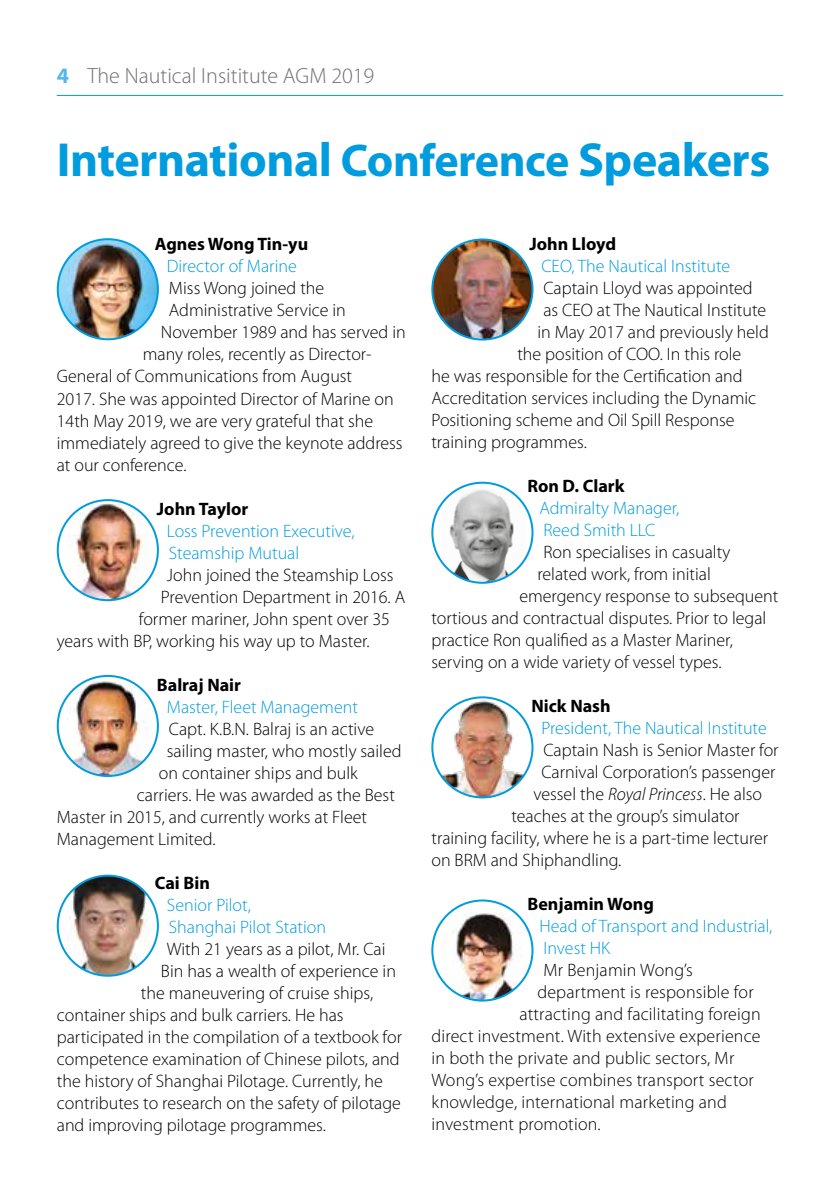
<style>
.page{position:relative;width:840px;height:1191px;background:#fff}
.page>*{position:absolute;margin:0;border:0;box-sizing:border-box;transform-origin:0 0}
.t1{font:700 48px "Myriad Pro";letter-spacing:-.01em;color:#009cde}
.t2{font:300 22px "Myriad Pro";color:#706f6f}
.t3{font:300 18px "Myriad Pro";color:#000}
.t4{font:300 18px/22px "Myriad Pro";color:#009cde}
.t5{font:700 18px "Myriad Pro";color:#000}
.s1{font-weight:700;color:#54b9ea}
.s2{font-size:46px}
.s3{font-style:italic}
</style>
<div class="page">
<hr style="left:57px;top:95px;width:725px;height:1px;background:#009cde">
<img style="left:58px;top:239px;width:100px;height:100px;border-radius:50px">
<div style="left:57px;top:238px;width:102px;height:102px;border:2px solid #009cde;border-radius:50%"></div>
<img style="left:432px;top:239px;width:100px;height:100px;border-radius:50px">
<div style="left:431px;top:238px;width:102px;height:102px;border:2px solid #009cde;border-radius:50%"></div>
<img style="left:441px;top:912px;width:90px;height:88px">
<div style="left:431px;top:899px;width:102px;height:102px;border:2px solid #009cde;border-radius:50%"></div>
<img style="left:58px;top:875px;width:100px;height:100px;border-radius:50px">
<div style="left:57px;top:874px;width:102px;height:102px;border:2px solid #009cde;border-radius:50%"></div>
<img style="left:442px;top:489px;width:83px;height:94px">
<div style="left:431px;top:482px;width:102px;height:102px;border:2px solid #009cde;border-radius:50%"></div>
<img style="left:432px;top:697px;width:100px;height:100px;border-radius:50px">
<div style="left:431px;top:696px;width:102px;height:102px;border:2px solid #009cde;border-radius:50%"></div>
<img style="left:58px;top:500px;width:100px;height:100px">
<div style="left:57px;top:499px;width:102px;height:102px;border:2px solid #009cde;border-radius:50%"></div>
<img style="left:58px;top:676px;width:100px;height:100px;border-radius:50px">
<div style="left:57px;top:675px;width:102px;height:102px;border:2px solid #009cde;border-radius:50%"></div>
<p class="t2" style="left:57px;top:62px;width:319px"><span class="s1">4</span> The Nautical Insititute AGM 2019</p>
<h1 class="t1" style="left:57px;top:129px;width:714px">International <span class="s2">Conference</span> Speakers</h1>
<p class="t5" style="left:155px;top:233px;width:155px">Agnes Wong Tin-yu</p>
<p class="t4" style="left:167px;top:255px;width:131px">Director of Marine</p>
<p class="t3" style="left:169px;top:278px;width:157px">Miss Wong joined the</p>
<p class="t3" style="left:169px;top:300px;width:178px">Administrative Service in</p>
<p class="t3" style="left:161px;top:322px;width:246px">November 1989 and has served in</p>
<p class="t3" style="left:143px;top:344px;width:230px">many roles, recently as Director-</p>
<p class="t3" style="left:57px;top:366px;width:297px">General of Communications from August</p>
<p class="t3" style="left:57px;top:388px;width:338px">2017. She was appointed Director of Marine on</p>
<p class="t3" style="left:57px;top:410px;width:318px">14th May 2019, we are very grateful that she</p>
<p class="t3" style="left:57px;top:432px;width:347px">immediately agreed to give the keynote address</p>
<p class="t3" style="left:57px;top:454px;width:131px">at our conference.</p>
<p class="t5" style="left:157px;top:497px;width:93px">John Taylor</p>
<p class="t4" style="left:167px;top:519px;width:189px">Loss Prevention Executive,<br>Steamship Mutual</p>
<p class="t3" style="left:167px;top:563px;width:228px">John joined the Steamship Loss</p>
<p class="t3" style="left:161px;top:585px;width:246px">Prevention Department in 2016. A</p>
<p class="t3" style="left:139px;top:607px;width:252px">former mariner, John spent over 35</p>
<p class="t3" style="left:57px;top:629px;width:314px">years with BP, working his way up to Master.</p>
<p class="t5" style="left:157px;top:672px;width:86px">Balraj Nair</p>
<p class="t4" style="left:167px;top:695px;width:192px">Master, Fleet Management</p>
<p class="t3" style="left:169px;top:717px;width:206px">Capt. K.B.N. Balraj is an active</p>
<p class="t3" style="left:167px;top:739px;width:236px">sailing master, who mostly sailed</p>
<p class="t3" style="left:159px;top:761px;width:200px">on container ships and bulk</p>
<p class="t3" style="left:137px;top:783px;width:259px">carriers. He was awarded as the Best</p>
<p class="t3" style="left:57px;top:805px;width:312px">Master in 2015, and currently works at Fleet</p>
<p class="t3" style="left:57px;top:827px;width:160px">Management Limited.</p>
<p class="t5" style="left:155px;top:870px;width:56px">Cai Bin</p>
<p class="t4" style="left:167px;top:893px;width:161px">Senior Pilot,<br>Shanghai Pilot Station</p>
<p class="t3" style="left:167px;top:937px;width:220px">With 21 years as a pilot, Mr. Cai</p>
<p class="t3" style="left:161px;top:959px;width:236px">Bin has a wealth of experience in</p>
<p class="t3" style="left:141px;top:981px;width:234px">the maneuvering of cruise ships,</p>
<p class="t3" style="left:57px;top:1003px;width:288px">container ships and bulk carriers. He has</p>
<p class="t3" style="left:57px;top:1025px;width:346px">participated in the compilation of a textbook for</p>
<p class="t3" style="left:57px;top:1047px;width:344px">competence examination of Chinese pilots, and</p>
<p class="t3" style="left:57px;top:1069px;width:327px">the history of Shanghai Pilotage. Currently, he</p>
<p class="t3" style="left:57px;top:1091px;width:345px">contributes to research on the safety of pilotage</p>
<p class="t3" style="left:57px;top:1113px;width:270px">and improving pilotage programmes.</p>
<p class="t5" style="left:529px;top:232px;width:88px">John Lloyd</p>
<p class="t4" style="left:541px;top:255px;width:190px">CEO, The Nautical Institute</p>
<p class="t3" style="left:543px;top:277px;width:211px">Captain Lloyd was appointed</p>
<p class="t3" style="left:543px;top:299px;width:224px">as CEO at The Nautical Institute</p>
<p class="t3" style="left:537px;top:321px;width:233px">in May 2017 and previously held</p>
<p class="t3" style="left:517px;top:343px;width:225px">the position of COO. In this role</p>
<p class="t3" style="left:431px;top:365px;width:312px">he was responsible for the Certification and</p>
<p class="t3" style="left:431px;top:387px;width:326px">Accreditation services including the Dynamic</p>
<p class="t3" style="left:431px;top:409px;width:304px">Positioning scheme and Oil Spill Response</p>
<p class="t3" style="left:431px;top:431px;width:157px">training programmes.</p>
<p class="t5" style="left:527px;top:474px;width:99px">Ron D. Clark</p>
<p class="t4" style="left:539px;top:497px;width:141px">Admiralty Manager,<br>Reed Smith LLC</p>
<p class="t3" style="left:543px;top:541px;width:188px">Ron specialises in casualty</p>
<p class="t3" style="left:537px;top:563px;width:175px">related work, from initial</p>
<p class="t3" style="left:519px;top:585px;width:260px">emergency response to subsequent</p>
<p class="t3" style="left:431px;top:607px;width:336px">tortious and contractual disputes. Prior to legal</p>
<p class="t3" style="left:431px;top:629px;width:303px">practice Ron qualified as a Master Mariner,</p>
<p class="t3" style="left:431px;top:651px;width:291px">serving on a wide variety of vessel types.</p>
<p class="t5" style="left:531px;top:694px;width:81px">Nick Nash</p>
<p class="t4" style="left:541px;top:717px;width:227px">President, The Nautical Institute</p>
<p class="t3" style="left:543px;top:739px;width:236px">Captain Nash is Senior Master for</p>
<p class="t3" style="left:541px;top:761px;width:235px">Carnival Corporation’s passenger</p>
<p class="t3" style="left:533px;top:783px;width:230px">vessel the <span class="s3">Royal Princess</span>. He also</p>
<p class="t3" style="left:511px;top:805px;width:229px">teaches at the group’s simulator</p>
<p class="t3" style="left:431px;top:827px;width:338px">training facility, where he is a part-time lecturer</p>
<p class="t3" style="left:431px;top:849px;width:191px">on BRM and Shiphandling.</p>
<p class="t5" style="left:527px;top:892px;width:128px">Benjamin Wong</p>
<p class="t4" style="left:539px;top:915px;width:234px">Head of Transport and Industrial,<br>Invest HK</p>
<p class="t3" style="left:543px;top:959px;width:151px">Mr Benjamin Wong’s</p>
<p class="t3" style="left:537px;top:981px;width:218px">department is responsible for</p>
<p class="t3" style="left:519px;top:1003px;width:243px">attracting and facilitating foreign</p>
<p class="t3" style="left:431px;top:1025px;width:330px">direct investment. With extensive experience</p>
<p class="t3" style="left:431px;top:1047px;width:304px">in both the private and public sectors, Mr</p>
<p class="t3" style="left:431px;top:1069px;width:323px">Wong’s expertise combines transport sector</p>
<p class="t3" style="left:431px;top:1091px;width:297px">knowledge, international marketing and</p>
<p class="t3" style="left:431px;top:1113px;width:171px">investment promotion.</p>
</div>
